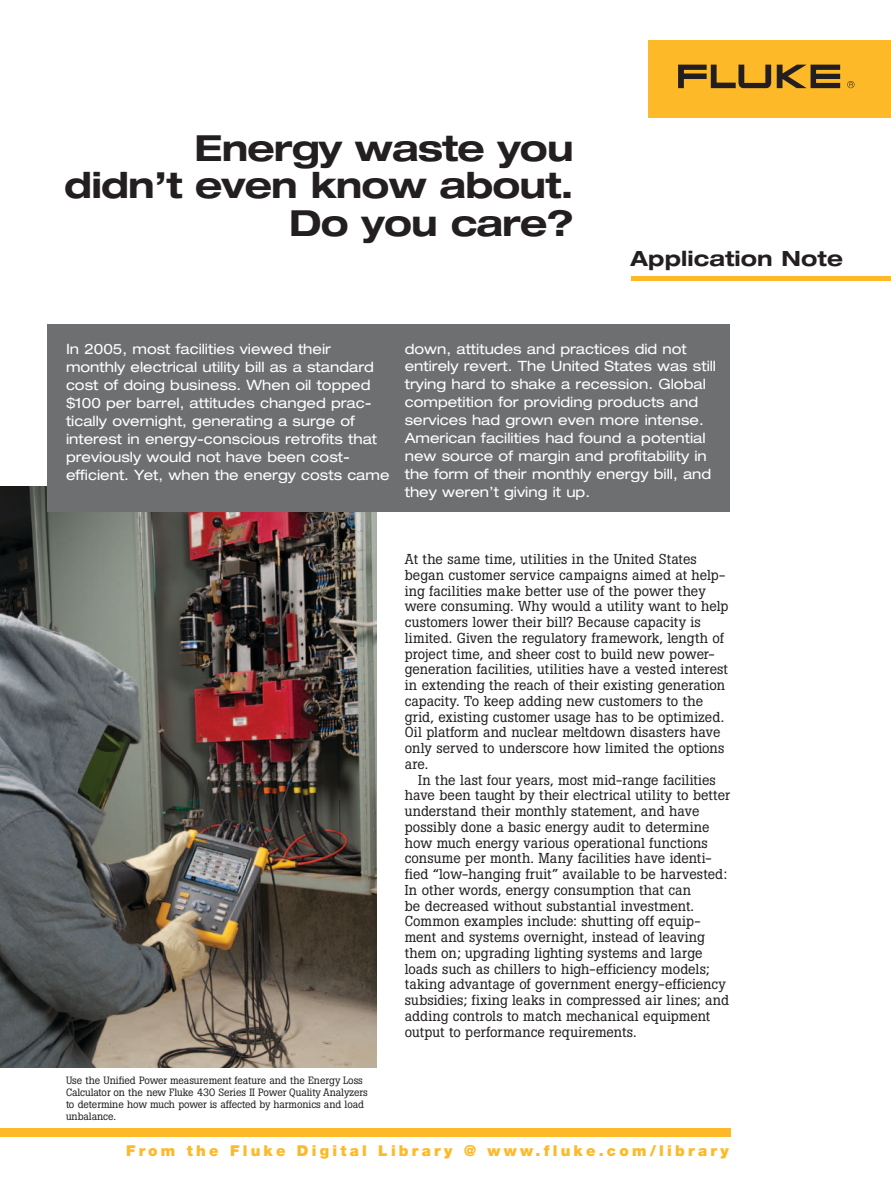
<style>
.page{position:relative;width:891px;height:1188px;background:#fff}
.page>*{position:absolute;margin:0;border:0;box-sizing:border-box;transform-origin:0 0}
.t1{font:700 expanded 36px/37.5px "Helvetica Neue LT Std";letter-spacing:-.025em;color:#231f20;text-align:right}
.t2{font:700 expanded 21px "Helvetica Neue LT Std";letter-spacing:.005em;color:#231f20}
.t3{font:900 15px "Helvetica Neue LT Pro";letter-spacing:.215em;color:#fdb928}
.t4{font:14.25px/15.8px "Boton Pro";letter-spacing:.005em;color:#231f20}
.t5{font:expanded 14.25px/18px "Helvetica Neue LT Std";color:#fff}
.t6{font:10.5px/12px "Boton Pro";letter-spacing:-.005em;color:#231f20}
</style>
<div class="page">
<img style="left:0;top:486px;width:376px;height:581px">
<div style="left:47px;top:324px;width:683px;height:188px;background:#6d6f71"></div>
<div style="left:648px;top:40px;width:243px;height:78px;background:#fdb928"></div>
<svg style="left:777px;top:65px;width:63px;height:23px"></svg>
<svg style="left:678px;top:65px;width:93px;height:23px"></svg>
<svg style="left:847px;top:81px;width:8px;height:7px"></svg>
<div style="left:0;top:1128px;width:730px;height:8px;background:#fdb928"></div>
<hr style="left:631px;top:277px;width:260px;height:4px;background:#fdb928">
<h1 class="t1" style="left:64px;top:128px;width:511px">Energy waste you<br>didn’t even know about.<br>Do you care?</h1>
<h2 class="t2" style="left:631px;top:245px;width:214px">Application Note</h2>
<p class="t5" style="left:66px;top:339px;width:325px">In 2005, most facilities viewed their monthly electrical utility bill as a standard cost of doing business. When oil topped $100 per barrel, attitudes changed prac&shy;tically overnight, generating a surge of interest in energy-conscious retrofits that previously would not have been cost&shy;efficient. Yet, when the energy costs came</p>
<p class="t5" style="left:405px;top:339px;width:313px">down, attitudes and practices did not entirely revert. The United States was still trying hard to shake a recession. Global competition for providing products and services had grown even more intense.<br>American facilities had found a potential new source of margin and profitability in the form of their monthly energy bill, and they weren’t giving it up.</p>
<p class="t6" style="left:66px;top:1075px;width:303px">Use the Unified Power measurement feature and the Energy Loss Calculator on the new Fluke 430 Series II Power Quality Analyzers to determine how much power is affected by harmonics and load unbalance.</p>
<p class="t4" style="left:405px;top:551px;width:325px">At the same time, utilities in the United States began customer service campaigns aimed at help&shy;ing facilities make better use of the power they were consuming. Why would a utility want to help customers lower their bill? Because capacity is limited. Given the regulatory framework, length of project time, and sheer cost to build new power&shy;generation facilities, utilities have a vested interest in extending the reach of their existing generation capacity. To keep adding new customers to the grid, existing customer usage has to be optimized.<br>Oil platform and nuclear meltdown disasters have only served to underscore how limited the options are.</p>
<p class="t4" style="left:405px;top:772px;width:327px;text-indent:13px">In the last four years, most mid-range facilities have been taught by their electrical utility to better understand their monthly statement, and have possibly done a basic energy audit to determine how much energy various operational functions consume per month. Many facilities have identi&shy;fied “low-hanging fruit” available to be harvested:<br>In other words, energy consumption that can<br>be decreased without substantial investment.<br>Common examples include: shutting off equip&shy;ment and systems overnight, instead of leaving them on; upgrading lighting systems and large loads such as chillers to high-efficiency models; taking advantage of government energy-efficiency subsidies; fixing leaks in compressed air lines; and adding controls to match mechanical equipment output to performance requirements.</p>
<p class="t3" style="left:126px;top:1141px;width:604px">From the Fluke Digital Library @ www.fluke.com/library</p>
</div>
